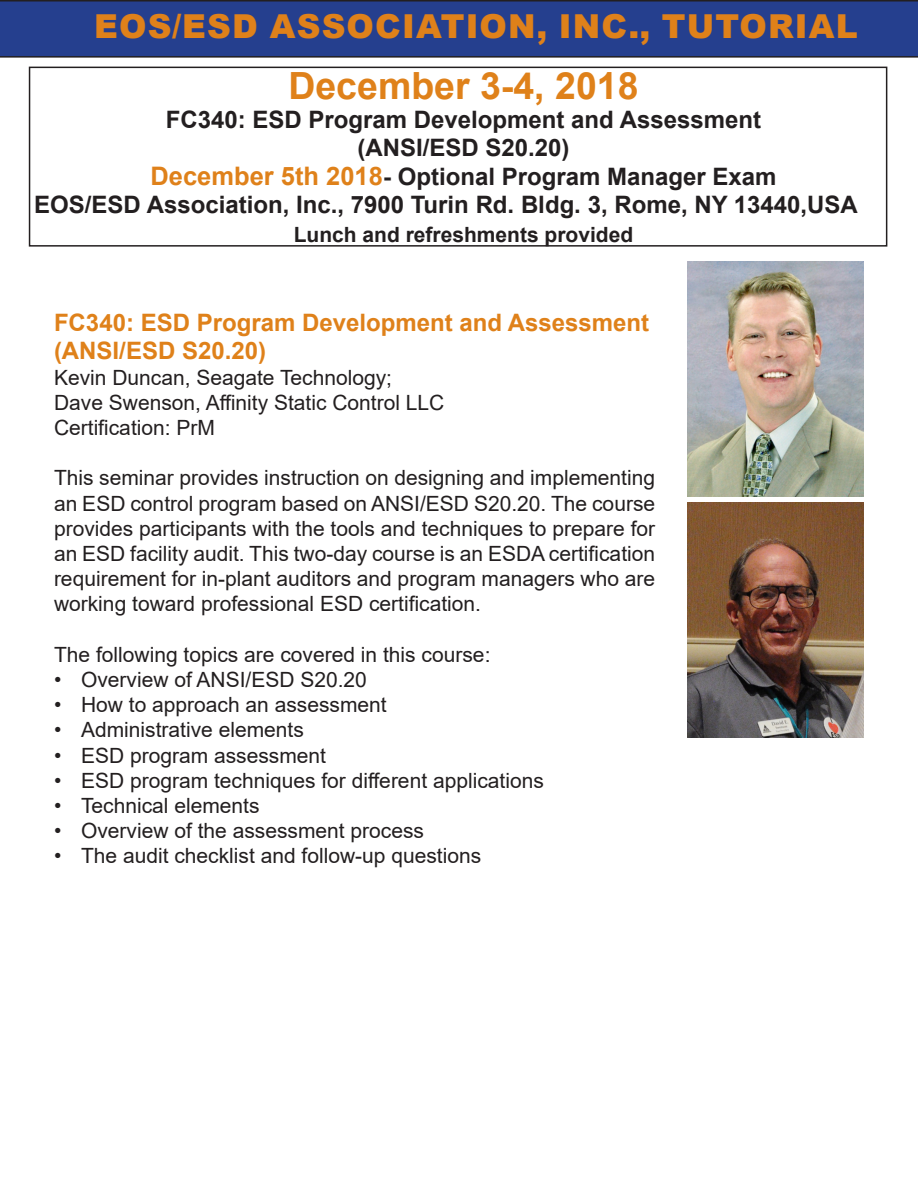
<style>
.page{position:relative;width:918px;height:1188px;background:#fff}
.page>*{position:absolute;margin:0;border:0;box-sizing:border-box;transform-origin:0 0}
.t1{font:700 37.5px "Arial";color:#df811a}
.t2{font:900 33px "Arial";letter-spacing:.035em;color:#df811a}
.t3{font:700 24px "Arial";color:#231f20}
.t4{font:700 24px/28.8px "Arial";color:#df811a}
.t5{font:21px/25.2px "Arial";color:#231f20;text-align:justify}
.t6{font:700 21px "Arial";color:#231f20}
.s1{font-size:25.5px;color:#df811a}
</style>
<div class="page">
<div style="left:0;top:0;width:918px;height:58px;background:#253f8e"></div>
<div style="left:29px;top:67px;width:858px;height:180px;border:2px solid #231f20"></div>
<img style="left:687px;top:502px;width:177px;height:236px">
<img style="left:687px;top:261px;width:177px;height:236px">
<h2 class="t2" style="left:94px;top:2px;width:765px">EOS/ESD ASSOCIATION, INC., TUTORIAL</h2>
<h1 class="t1" style="left:288px;top:60px;width:352px">December 3-4, 2018</h1>
<p class="t3" style="left:166px;top:102px;width:597px">FC340: ESD Program Development and Assessment</p>
<p class="t3" style="left:357px;top:131px;width:214px">(ANSI/ESD S20.20)</p>
<p class="t3" style="left:151px;top:159px;width:627px"><span class="s1">December 5th 2018</span>- Optional Program Manager Exam</p>
<p class="t3" style="left:34px;top:188px;width:825px">EOS/ESD Association, Inc., 7900 Turin Rd. Bldg. 3, Rome, NY 13440,USA</p>
<p class="t6" style="left:294px;top:220px;width:341px">Lunch and refreshments provided</p>
<p class="t4" style="left:54px;top:308px;width:597px">FC340: ESD Program Development and Assessment (ANSI/ESD S20.20)</p>
<p class="t5" style="left:54px;top:365px;width:340px">Kevin Duncan, Seagate Technology;</p>
<p class="t5" style="left:54px;top:390px;width:392px">Dave Swenson, Affinity Static Control LLC</p>
<p class="t5" style="left:54px;top:415px;width:163px">Certification: PrM</p>
<p class="t5" style="left:54px;top:465px;width:603px">This seminar provides instruction on designing and implementing an ESD control program based on ANSI/ESD S20.20. The course provides participants with the tools and techniques to prepare for an ESD facility audit. This two-day course is an ESDA certification requirement for in-plant auditors and program managers who are working toward professional ESD certification.</p>
<p class="t5" style="left:54px;top:642px;width:438px">The following topics are covered in this course:</p>
<p class="t5" style="left:54px;top:667px;width:314px">• Overview of ANSI/ESD S20.20</p>
<p class="t5" style="left:54px;top:692px;width:334px">• How to approach an assessment</p>
<p class="t5" style="left:54px;top:717px;width:251px">• Administrative elements</p>
<p class="t5" style="left:54px;top:743px;width:274px">• ESD program assessment</p>
<p class="t5" style="left:54px;top:768px;width:491px">• ESD program techniques for different applications</p>
<p class="t5" style="left:54px;top:793px;width:207px">• Technical elements</p>
<p class="t5" style="left:54px;top:818px;width:372px">• Overview of the assessment process</p>
<p class="t5" style="left:54px;top:843px;width:429px">• The audit checklist and follow-up questions</p>
</div>
